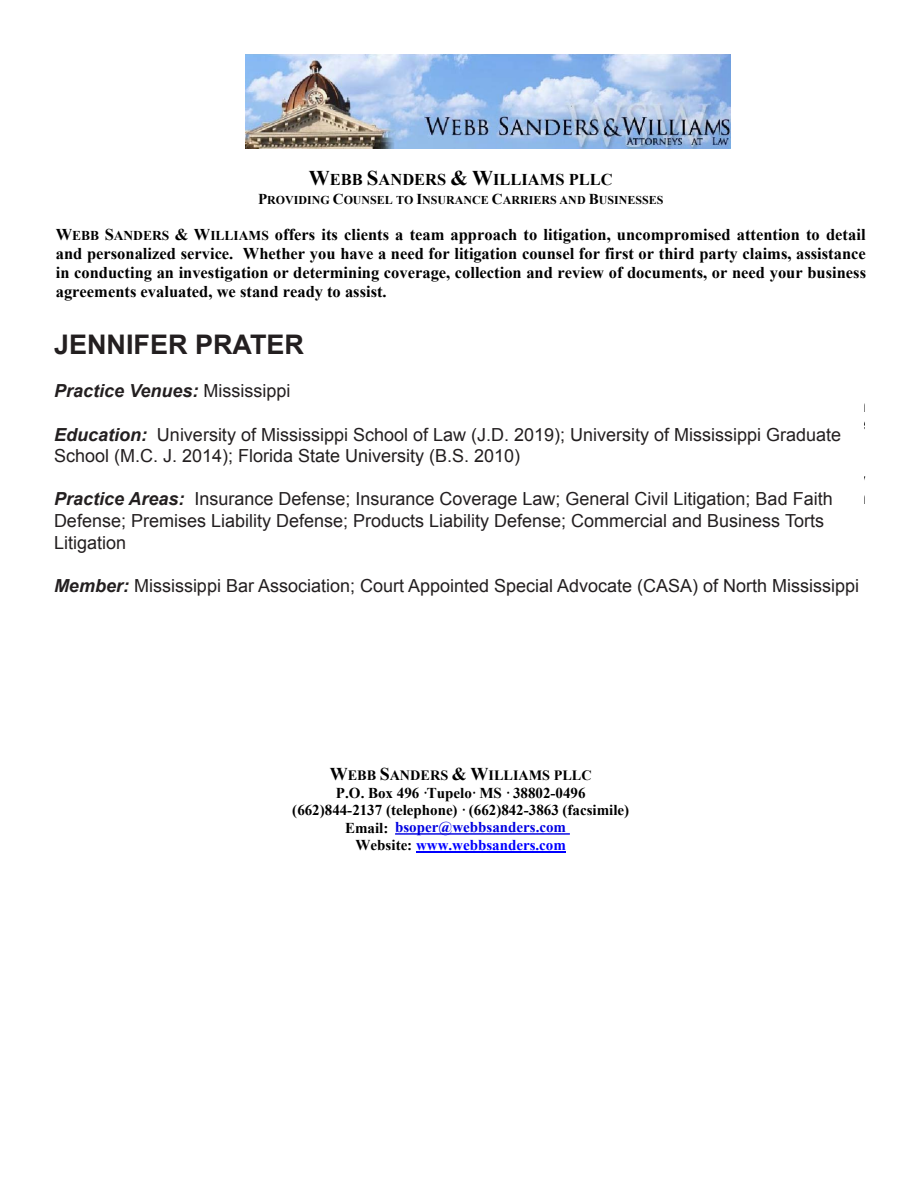
<style>
.page{position:relative;width:918px;height:1188px;background:#fff}
.page>*{position:absolute;margin:0;border:0;box-sizing:border-box;transform-origin:0 0}
.t1{font:700 27px "Arial";color:#231f20}
.t2{font:18px/21.6px "Arial";color:#231f20}
.t3{font:18px/18.6px "Arial";color:#000}
.t4{font:italic 700 18px "Arial";color:#231f20}
.t5{font:700 16.5px/18.9px "Times New Roman";color:#000;text-align:justify}
.t6{font:700 15px/17.2px "Times New Roman";color:#000;text-align:center}
.t7{font:15px "Arial";color:#000}
.t8{font:700 15px "Times New Roman";color:#0000e1}
.t9{font:700 14.25px "Times New Roman";color:#000}
.t10{font:700 12px "Times New Roman";color:#000}
.s1{font-size:21px}
.s2{font-size:15px}
.s3{font-size:13.5px}
.s4{font-weight:400;font-style:normal}
.s5{font-weight:700;font-style:italic}
.s6{font-size:18px}
.s7{color:#00f}
</style>
<div class="page">
<img style="left:245px;top:54px;width:485px;height:94px">
<hr style="left:416px;top:852px;width:150px;height:1px;background:#00f">
<hr style="left:395px;top:833px;width:175px;height:2px;background:#0000e1">
<p class="t5" style="left:309px;top:170px;width:305px"><span class="s1">W</span>EBB <span class="s1">S</span>ANDERS <span class="s1">&amp; W</span>ILLIAMS PLLC</p>
<p class="t10" style="left:258px;top:191px;width:407px"><span class="s2">P</span>ROVIDING <span class="s2">C</span>OUNSEL TO <span class="s2">I</span>NSURANCE <span class="s2">C</span>ARRIERS AND <span class="s2">B</span>USINESSES</p>
<p class="t5" style="left:56px;top:224px;width:812px">W<span class="s3">EBB</span> S<span class="s3">ANDERS</span> &amp; W<span class="s3">ILLIAMS</span> offers its clients a team approach to litigation, uncompromised attention to detail and personalized service. Whether you have a need for litigation counsel for first or third party claims, assistance in conducting an investigation or determining coverage, collection and review of documents, or need your business agreements evaluated, we stand ready to assist.</p>
<p class="t1" style="left:54px;top:327px;width:252px">JENNIFER PRATER</p>
<p class="t4" style="left:54px;top:379px;width:238px">Practice Venues: <span class="s4">Mississippi</span></p>
<p class="t2" style="left:54px;top:424px;width:789px"><span class="s5">Education:</span> University of Mississippi School of Law (J.D. 2019); University of Mississippi Graduate<br>School (M.C. J. 2014); Florida State University (B.S. 2010)</p>
<p class="t2" style="left:54px;top:488px;width:780px"><span class="s5">Practice Areas:</span> Insurance Defense; Insurance Coverage Law; General Civil Litigation; Bad Faith<br>Defense; Premises Liability Defense; Products Liability Defense; Commercial and Business Torts<br>Litigation</p>
<p class="t2" style="left:54px;top:575px;width:807px"><span class="s5">Member:</span> Mississippi Bar Association; Court Appointed Special Advocate (CASA) of North Mississippi</p>
<p class="t3" style="left:56px;top:433px;width:520px">Districts of Alabama; United States Court of Appeals Fifth Circuit.</p>
<p class="t3" style="left:56px;top:489px;width:812px">Defens ; Products Li bility Defense; Constructi n Litigation Uninsured Mo orist Law; Bad Faith<br>Defense; Automobile Liability; General Insurance and Corporate Defense; Family Law; Wills.</p>
<p class="t7" style="left:56px;top:573px;width:719px">Member: Mississippi Bar Association; Alabama Bar Association; Bar Association of the Fifth Federal Circuit.</p>
<p class="t9" style="left:330px;top:766px;width:264px"><span class="s6">W</span>EBB <span class="s6">S</span>ANDERS <span class="s6">&amp; W</span>ILLIAMS PLLC</p>
<p class="t6" style="left:292px;top:784px;width:338px">P.O. Box 496 ·Tupelo· MS · 38802-0496 (662)844-2137 (telephone) · (662)842-3863 (facsimile)<br>Email: <span class="s7">rmorgan@webbsanders.com<br></span>Website: <span class="s7">www.webbsanders.com</span></p>
<p class="t8" style="left:395px;top:817px;width:173px">bsoper@webbsanders.com</p>
</div>
